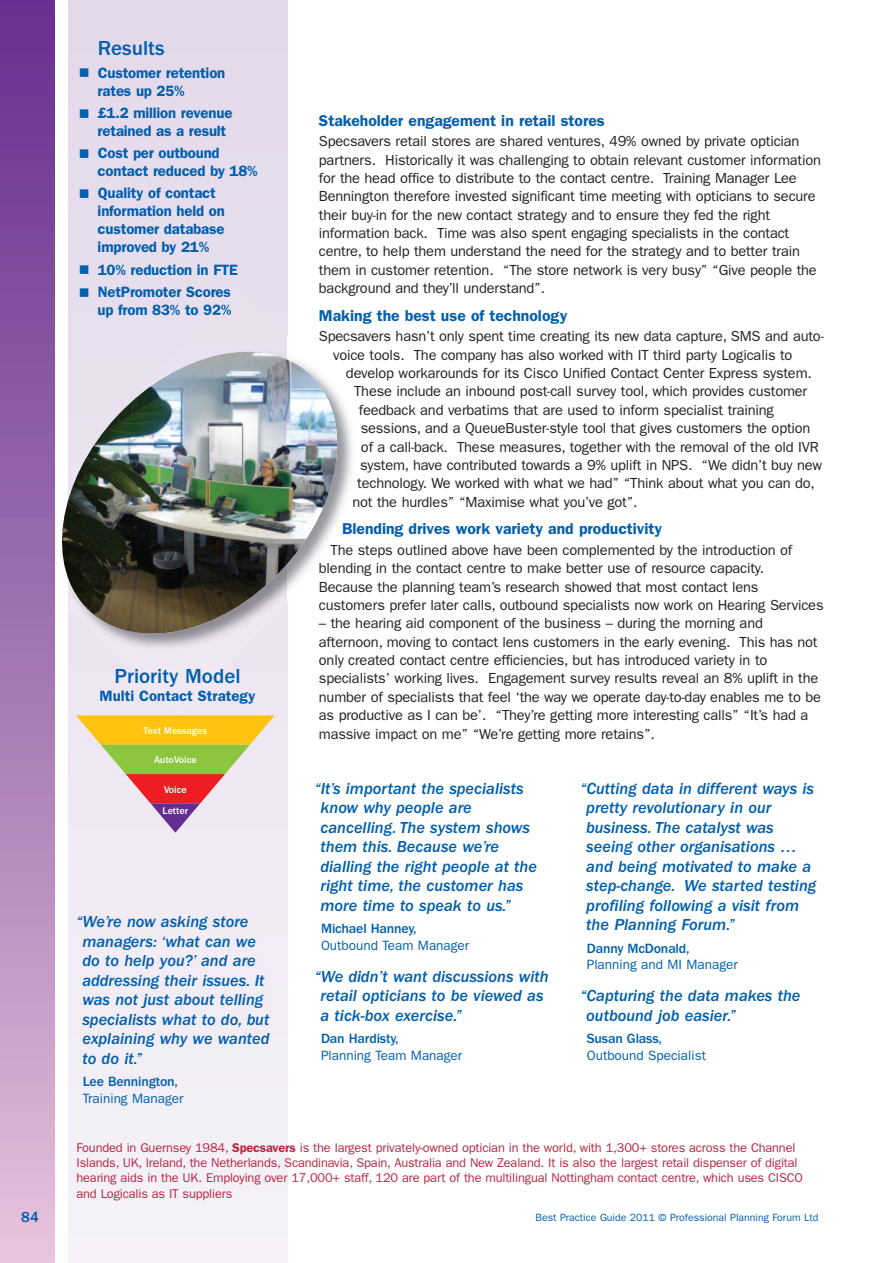
<style>
.page{position:relative;width:893px;height:1263px;background:#fff}
.page>*{position:absolute;margin:0;border:0;box-sizing:border-box;transform-origin:0 0}
.t1{font:500 21px "ITC Franklin Gothic Std";color:#015fae}
.t2{font:16.5px/19.5px "ITC Franklin Gothic Std Med It";color:#015fae}
.t3{font:600 15.75px "ITC Franklin Gothic Std";color:#015fae}
.t4{font:600 15px/18px "ITC Franklin Gothic Std";letter-spacing:-.01em;color:#015fae}
.t5{font:500 15px "ITC Franklin Gothic Std";color:#015fae}
.t6{font:14.7px/18.3px "ITC Franklin Gothic Std";letter-spacing:-.01em;color:#231f20}
.t7{font:500 13.8px "ITC Franklin Gothic Std";letter-spacing:-.01em;color:#015fae}
.t8{font:13.5px "ITC Franklin Gothic Std";color:#015fae}
.t9{font:12.75px/15.5px "ITC Franklin Gothic Std";letter-spacing:-.01em;color:#b62841}
.t10{font:10.5px "ITC Franklin Gothic Std";color:#015fae}
.t11{font:500 10.05px/21.5px "ITC Franklin Gothic Std";color:#fff}
.s1{font-weight:600}
</style>
<div class="page">
<div style="left:68px;top:0;width:219px;height:1263px;background:linear-gradient(to right,#ede6f2,#ede6f2)"></div>
<div style="left:68px;top:288px;width:219px;height:427px;background:#ede6f1"></div>
<svg style="left:68px;top:332px;width:285px;height:321px;fill:#ece5f1"></svg>
<img style="left:62px;top:351px;width:276px;height:283px">
<div style="left:0;top:0;width:55px;height:1263px;background:linear-gradient(to bottom,#652b8e,#e3bed8)"></div>
<svg style="left:76px;top:715px;width:199px;height:118px;background:#dec28f"></svg>
<p class="t5" style="left:21px;top:1212px;width:19px">84</p>
<h1 class="t1" style="left:98px;top:41px;width:68px">Results</h1>
<p class="t4" style="left:98px;top:65px;width:129px;text-indent:-19px">■ Customer retention rates up 25%</p>
<p class="t4" style="left:98px;top:105px;width:136px;text-indent:-19px">■ £1.2 million revenue retained as a result</p>
<p class="t4" style="left:98px;top:145px;width:162px;text-indent:-19px">■ Cost per outbound contact reduced by 18%</p>
<p class="t4" style="left:98px;top:185px;width:129px;text-indent:-19px">■ Quality of contact information held on customer database improved by 21%</p>
<p class="t4" style="left:79px;top:262px;width:161px">■ 10% reduction in FTE</p>
<p class="t4" style="left:79px;top:284px;width:154px;text-align:right">■ NetPromoter Scores up from 83% to 92%</p>
<h1 class="t1" style="left:115px;top:669px;width:127px">Priority Model</h1>
<p class="t4" style="left:100px;top:688px;width:157px">Multi Contact Strategy</p>
<p class="t11" style="left:144px;top:721px;width:65px">Text Messages</p>
<p class="t11" style="left:154px;top:750px;width:44px">AutoVoice</p>
<p class="t11" style="left:163px;top:779px;width:27px">Voice<br>Letter</p>
<p class="t2" style="left:82px;top:913px;width:189px;text-indent:-6px">“We’re now asking store managers: ‘what can we do to help you?’ and are addressing their issues. It was not just about telling specialists what to do, but explaining why we wanted to do it.”</p>
<p class="t7" style="left:83px;top:1077px;width:97px">Lee Bennington,</p>
<p class="t8" style="left:83px;top:1093px;width:102px">Training Manager</p>
<p class="t3" style="left:319px;top:115px;width:287px">Stakeholder engagement in retail stores</p>
<p class="t6" style="left:319px;top:133px;width:504px">Specsavers retail stores are shared ventures, 49% owned by private optician partners. Historically it was challenging to obtain relevant customer information for the head office to distribute to the contact centre. Training Manager Lee Bennington therefore invested significant time meeting with opticians to secure their buy-in for the new contact strategy and to ensure they fed the right information back. Time was also spent engaging specialists in the contact centre, to help them understand the need for the strategy and to better train them in customer retention. “The store network is very busy” “Give people the background and they’ll understand”.</p>
<p class="t3" style="left:319px;top:310px;width:250px">Making the best use of technology</p>
<p class="t6" style="left:333px;top:328px;width:492px;text-indent:-14px">Specsavers hasn’t only spent time creating its new data capture, SMS and auto&shy;voice tools. The company has also worked with IT third party Logicalis to</p>
<p class="t6" style="left:346px;top:365px;width:467px">develop workarounds for its Cisco Unified Contact Center Express system.</p>
<p class="t6" style="left:354px;top:383px;width:455px">These include an inbound post-call survey tool, which provides customer</p>
<p class="t6" style="left:359px;top:402px;width:416px">feedback and verbatims that are used to inform specialist training</p>
<p class="t6" style="left:361px;top:420px;width:451px">sessions, and a QueueBuster-style tool that gives customers the option</p>
<p class="t6" style="left:361px;top:439px;width:459px">of a call-back. These measures, together with the removal of the old IVR</p>
<p class="t6" style="left:360px;top:457px;width:464px">system, have contributed towards a 9% uplift in NPS. “We didn’t buy new</p>
<p class="t6" style="left:357px;top:475px;width:459px">technology. We worked with what we had” “Think about what you can do,</p>
<p class="t6" style="left:352px;top:494px;width:287px">not the hurdles” “Maximise what you’ve got”.</p>
<p class="t3" style="left:342px;top:523px;width:322px">Blending drives work variety and productivity</p>
<p class="t6" style="left:319px;top:542px;width:506px;text-indent:12px">The steps outlined above have been complemented by the introduction of blending in the contact centre to make better use of resource capacity.<br>Because the planning team’s research showed that most contact lens customers prefer later calls, outbound specialists now work on Hearing Services</p>
<p class="t6" style="left:319px;top:615px;width:504px">– the hearing aid component of the business – during the morning and afternoon, moving to contact lens customers in the early evening. This has not only created contact centre efficiencies, but has introduced variety in to specialists’ working lives. Engagement survey results reveal an 8% uplift in the number of specialists that feel ‘the way we operate day-to-day enables me to be as productive as I can be’. “They’re getting more interesting calls” “It’s had a massive impact on me” “We’re getting more retains”.</p>
<p class="t2" style="left:321px;top:780px;width:218px;text-indent:-6px">“It’s important the specialists know why people are cancelling. The system shows them this. Because we’re dialling the right people at the right time, the customer has more time to speak to us.”</p>
<p class="t7" style="left:321px;top:924px;width:97px">Michael Hanney,</p>
<p class="t8" style="left:321px;top:940px;width:150px">Outbound Team Manager</p>
<p class="t2" style="left:321px;top:968px;width:230px;text-indent:-6px">“We didn’t want discussions with retail opticians to be viewed as a tick-box exercise.”</p>
<p class="t7" style="left:321px;top:1034px;width:79px">Dan Hardisty,</p>
<p class="t8" style="left:321px;top:1050px;width:143px">Planning Team Manager</p>
<p class="t2" style="left:586px;top:780px;width:231px;text-indent:-6px">“Cutting data in different ways is pretty revolutionary in our business. The catalyst was seeing other organisations … and being motivated to make a step-change. We started testing profiling following a visit from the Planning Forum.”</p>
<p class="t7" style="left:587px;top:943px;width:104px">Danny McDonald,</p>
<p class="t8" style="left:587px;top:960px;width:153px">Planning and MI Manager</p>
<p class="t2" style="left:586px;top:987px;width:216px;text-indent:-6px">“Capturing the data makes the outbound job easier.”</p>
<p class="t7" style="left:587px;top:1034px;width:77px">Susan Glass,</p>
<p class="t8" style="left:587px;top:1050px;width:121px">Outbound Specialist</p>
<p class="t9" style="left:77px;top:1140px;width:728px">Founded in Guernsey 1984, <span class="s1">Specsavers</span> is the largest privately-owned optician in the world, with 1,300+ stores across the Channel Islands, UK, Ireland, the Netherlands, Scandinavia, Spain, Australia and New Zealand. It is also the largest retail dispenser of digital hearing aids in the UK. Employing over 17,000+ staff, 120 are part of the multilingual Nottingham contact centre, which uses CISCO and Logicalis as IT suppliers</p>
<p class="t10" style="left:536px;top:1214px;width:284px">Best Practice Guide 2011 © Professional Planning Forum Ltd</p>
</div>
